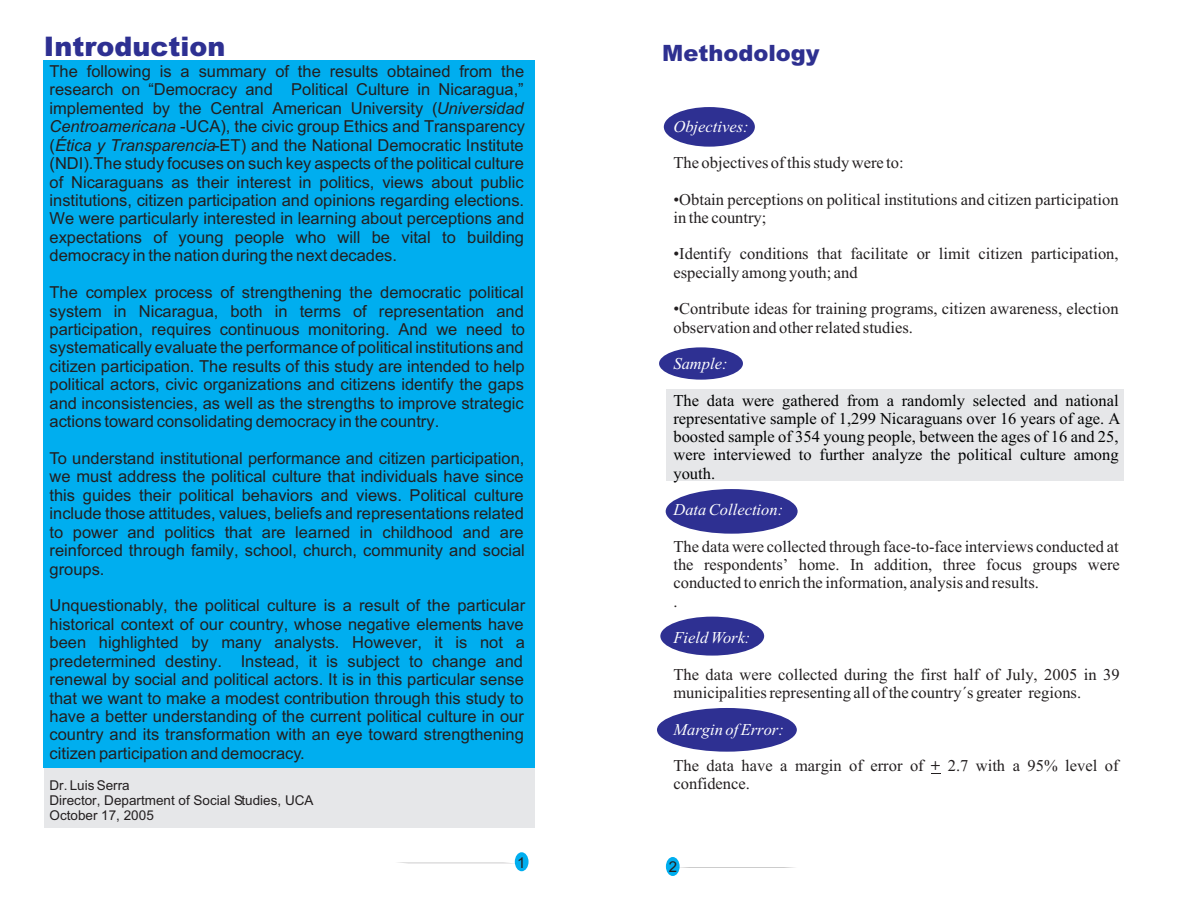
<style>
.page{position:relative;width:1188px;height:918px;background:#fff}
.page>*{position:absolute;margin:0;border:0;box-sizing:border-box;transform-origin:0 0}
.t1{font:900 27px "Arial";color:#2e3092}
.t2{font:900 22.5px "Arial";color:#2e3090}
.t3{font:16.5px/18.5px "Arial";color:#231f20;text-align:justify}
.t4{font:16.5px/18.3px "Times New Roman";color:#231f20}
.t5{font:16.5px/18.3px "Times New Roman";color:#010202;text-align:justify}
.t6{font:italic 16.5px "Times New Roman";color:#fff}
.t7{font:15px "Arial";color:#231f20}
.t8{font:13.5px/15.1px "Arial";color:#231f20}
.s1{font-style:italic}
.s2{font-weight:700}
</style>
<div class="page">
<div style="left:43px;top:60px;width:492px;height:708px;background:#00aeef"></div>
<div style="left:44px;top:768px;width:491px;height:59px;background:#e6e7e9"></div>
<div style="left:515px;top:852px;width:14px;height:19px;background:#00aeef;border-radius:50%"></div>
<svg style="left:406px;top:863px;width:109px;height:1px"></svg>
<div style="left:666px;top:390px;width:458px;height:91px;background:#e6e7e9"></div>
<div style="left:666px;top:857px;width:14px;height:19px;background:#00aeef;border-radius:50%"></div>
<div style="left:664px;top:107px;width:91px;height:40px;background:#2e3092;border-radius:50%"></div>
<div style="left:659px;top:347px;width:84px;height:33px;background:#2e3092;border-radius:50%"></div>
<div style="left:666px;top:489px;width:132px;height:45px;background:#2e3092;border-radius:50%"></div>
<div style="left:660px;top:617px;width:104px;height:39px;background:#2e3092;border-radius:50%"></div>
<div style="left:657px;top:708px;width:140px;height:44px;background:#2e3092;border-radius:50%"></div>
<h1 class="t1" style="left:44px;top:37px;width:183px">Introduction</h1>
<p class="t3" style="left:50px;top:63px;width:477px">The following is a summary of the results obtained from the research on “Democracy and Political Culture in Nicaragua,” implemented by the Central American University (<span class="s1">Universidad Centroamericana</span> -UCA), the civic group Ethics and Transparency (<span class="s1">Ética y Transparencia</span>-ET) and the National Democratic Institute (NDI).The study focuses on such key aspects of the political culture of Nicaraguans as their interest in politics, views about public institutions, citizen participation and opinions regarding elections.<br>We were particularly interested in learning about perceptions and expectations of young people who will be vital to building democracy in the nation during the next decades.</p>
<p class="t3" style="left:50px;top:285px;width:477px">The complex process of strengthening the democratic political system in Nicaragua, both in terms of representation and participation, requires continuous monitoring. And we need to systematically evaluate the performance of political institutions and citizen participation. The results of this study are intended to help political actors, civic organizations and citizens identify the gaps and inconsistencies, as well as the strengths to improve strategic actions toward consolidating democracy in the country.</p>
<p class="t3" style="left:50px;top:450px;width:477px">To understand institutional performance and citizen participation, we must address the political culture that individuals have since this guides their political behaviors and views. Political culture include those attitudes, values, beliefs and representations related to power and politics that are learned in childhood and are reinforced through family, school, church, community and social groups.</p>
<p class="t3" style="left:50px;top:598px;width:477px;text-align:left">Unquestionably, the political culture is a result of the particular historical context of our country, whose negative elements have been highlighted by many analysts. However, it is not a predetermined destiny. Instead, it is subject to change and renewal by social and political actors. It is in this particular sense that we want to make a modest contribution through this study to have a better understanding of the current political culture in our country and its transformation with an eye toward strengthening citizen participation and democracy.</p>
<p class="t8" style="left:50px;top:779px;width:266px">Dr. Luis Serra<br>Director, Department of Social Studies, UCA<br>October 17, 2005</p>
<p class="t7" style="left:517px;top:857px;width:10px">1</p>
<h2 class="t2" style="left:662px;top:45px;width:159px">Methodology</h2>
<p class="t6" style="left:673px;top:120px;width:77px">Objectives:</p>
<p class="t4" style="left:673px;top:155px;width:232px">The objectives of this study were to:</p>
<p class="t4" style="left:673px;top:192px;width:447px">•Obtain perceptions on political institutions and citizen participation in the country;</p>
<p class="t4" style="left:673px;top:246px;width:447px">•Identify conditions that facilitate or limit citizen participation, especially among youth; and</p>
<p class="t4" style="left:673px;top:301px;width:447px">•Contribute ideas for training programs, citizen awareness, election observation and other related studies.</p>
<p class="t6" style="left:673px;top:358px;width:56px">Sample:</p>
<p class="t5" style="left:673px;top:393px;width:448px">The data were gathered from a randomly selected and national representative sample of 1,299 Nicaraguans over 16 years of age. A boosted sample of 354 young people, between the ages of 16 and 25, were interviewed to further analyze the political culture among youth.</p>
<p class="t6" style="left:673px;top:504px;width:111px">Data Collection:</p>
<p class="t4" style="left:673px;top:539px;width:448px">The data were collected through face-to-face interviews conducted at the respondents’ home. In addition, three focus groups were conducted to enrich the information, analysis and results.<br>.</p>
<p class="t6" style="left:673px;top:632px;width:79px">Field Work:</p>
<p class="t4" style="left:673px;top:667px;width:448px">The data were collected during the first half of July, 2005 in 39 municipalities representing all of the country´s greater regions.</p>
<p class="t6" style="left:673px;top:723px;width:112px">Margin of Error:</p>
<p class="t4" style="left:673px;top:758px;width:447px">The data have a margin of error of <span class="s2">+</span> 2.7 with a 95% level of confidence.</p>
<p class="t7" style="left:669px;top:861px;width:10px">2</p>
</div>
